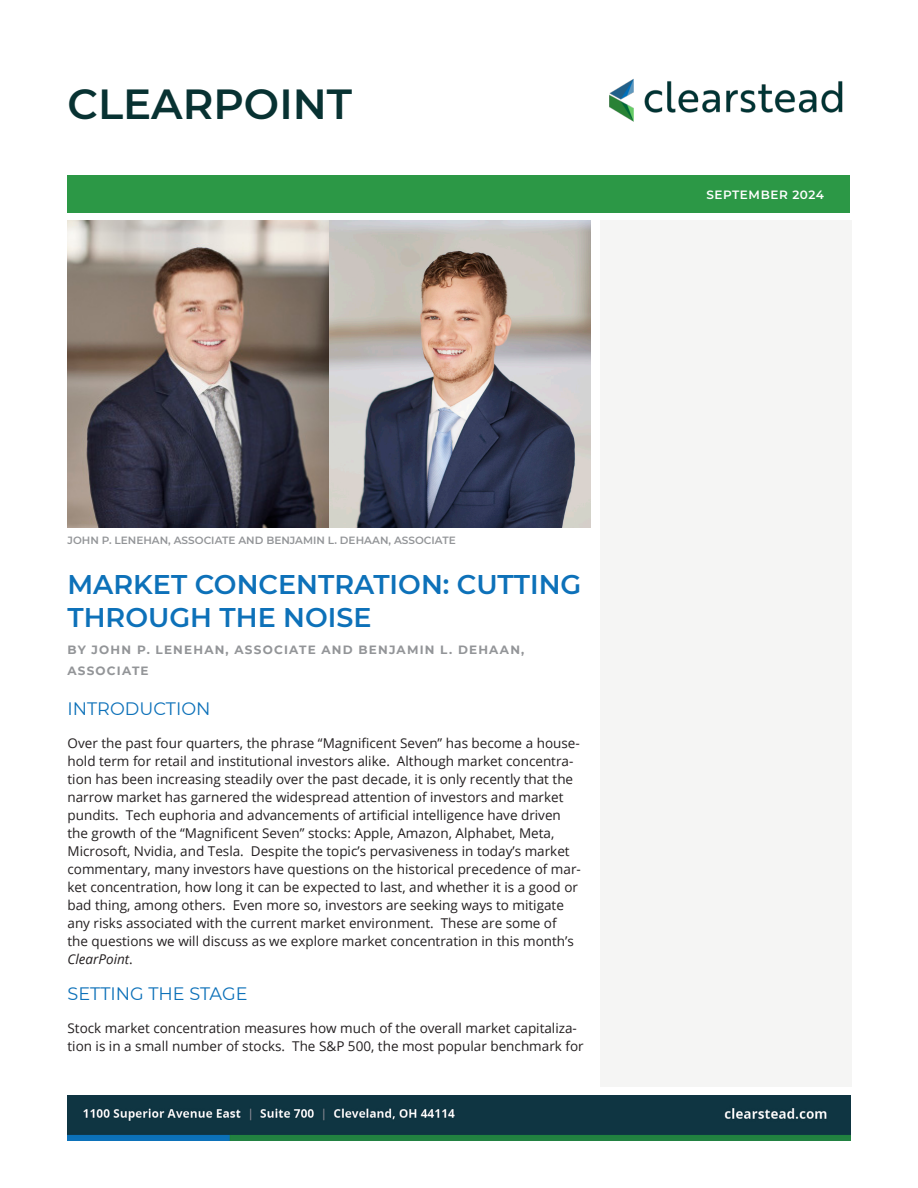
<style>
.page{position:relative;width:918px;height:1188px;background:#fff}
.page>*{position:absolute;margin:0;border:0;box-sizing:border-box;transform-origin:0 0}
.t1{font:600 42px "Montserrat";color:#083232}
.t2{font:600 27px/32.4px "Montserrat";color:#0d71b9}
.Main_Body_Paragraphs{font:18px "Montserrat";color:#0d71b9}
.Main_Body_Paragraphs-2{font:13.5px/18px "Open Sans";color:#231f20}
.t3{font:700 12px/21px "Montserrat";letter-spacing:.1em;color:#939598}
.t4{font:600 12px "Montserrat";letter-spacing:.05em;color:#fff}
.t5{font:600 10.5px "Montserrat";color:#939598}
.s1{font-style:italic}
</style>
<div class="page">
<div style="left:68px;top:175px;width:782px;height:38px;background:#2c9846"></div>
<div style="left:600px;top:221px;width:251px;height:866px;background:#f5f5f4"></div>
<img style="left:68px;top:1095px;width:409px;height:45px">
<img style="left:477px;top:1095px;width:373px;height:45px">
<img style="left:609px;top:79px;width:234px;height:43px">
<img style="left:68px;top:221px;width:522px;height:306px">
<h1 class="t1" style="left:68px;top:75px;width:286px">CLEARPOINT</h1>
<p class="t4" style="left:706px;top:186px;width:119px">SEPTEMBER 2024</p>
<p class="t5" style="left:68px;top:533px;width:390px">JOHN P. LENEHAN, ASSOCIATE AND BENJAMIN L. DEHAAN, ASSOCIATE</p>
<p class="t2" style="left:68px;top:567px;width:515px">MARKET CONCENTRATION: CUTTING<br>THROUGH THE NOISE</p>
<p class="t3" style="left:68px;top:639px;width:458px">BY JOHN P. LENEHAN, ASSOCIATE AND BENJAMIN L. DEHAAN,<br>ASSOCIATE</p>
<p class="Main_Body_Paragraphs" style="left:68px;top:696px;width:145px">INTRODUCTION</p>
<p class="Main_Body_Paragraphs-2" style="left:68px;top:733px;width:515px">Over the past four quarters, the phrase “Magnificent Seven” has become a house&shy;hold term for retail and institutional investors alike. Although market concentra&shy;tion has been increasing steadily over the past decade, it is only recently that the narrow market has garnered the widespread attention of investors and market pundits. Tech euphoria and advancements of artificial intelligence have driven the growth of the “Magnificent Seven” stocks: Apple, Amazon, Alphabet, Meta, Microsoft, Nvidia, and Tesla. Despite the topic’s pervasiveness in today’s market commentary, many investors have questions on the historical precedence of mar&shy;ket concentration, how long it can be expected to last, and whether it is a good or bad thing, among others. Even more so, investors are seeking ways to mitigate any risks associated with the current market environment. These are some of<br>the questions we will discuss as we explore market concentration in this month’s <span class="s1">ClearPoint</span>.</p>
<p class="Main_Body_Paragraphs" style="left:68px;top:981px;width:181px">SETTING THE STAGE</p>
<p class="Main_Body_Paragraphs-2" style="left:68px;top:1018px;width:518px">Stock market concentration measures how much of the overall market capitaliza&shy;tion is in a small number of stocks. The S&amp;P 500, the most popular benchmark for</p>
</div>
